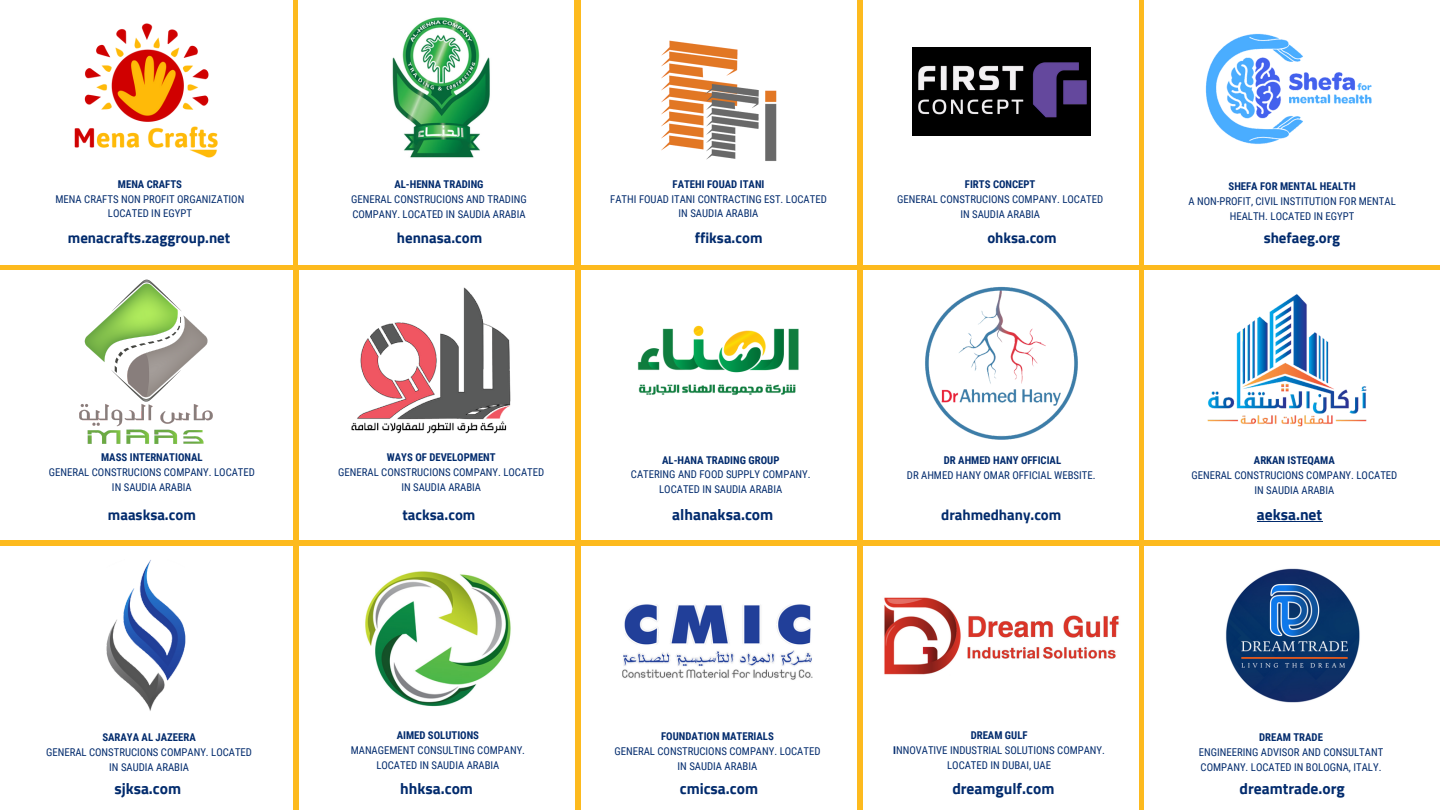
<style>
.page{position:relative;width:1440px;height:810px;background:#fdba1e}
.page>*{position:absolute;margin:0;border:0;box-sizing:border-box;transform-origin:0 0}
.t1{font:700 15.6px "Cairo";color:#022b6d}
.t2{font:700 15.5px "Cairo";color:#022b6d}
.t3{font:700 14.9px "Cairo";color:#022b6d}
.t4{font:10.7px/15px "Roboto Condensed";color:#022b6d;text-align:center}
.t5{font:700 10.7px "Roboto Condensed";color:#022b6d}
.s1{font-weight:700}
</style>
<div class="page">
<div style="left:1144px;top:0;width:296px;height:264px;background:#fff"></div>
<div style="left:1144px;top:270px;width:296px;height:270px;background:#fff"></div>
<div style="left:863px;top:0;width:275px;height:264px;background:#fff"></div>
<div style="left:912px;top:47px;width:179px;height:88px;background:#000"></div>
<div style="left:863px;top:270px;width:276px;height:270px;background:#fff"></div>
<div style="left:581px;top:0;width:275px;height:264px;background:#fff"></div>
<div style="left:581px;top:270px;width:276px;height:270px;background:#fff"></div>
<div style="left:299px;top:0;width:275px;height:264px;background:#fff"></div>
<div style="left:299px;top:270px;width:275px;height:270px;background:#fff"></div>
<div style="left:0;top:0;width:292px;height:264px;background:#fff"></div>
<div style="left:0;top:270px;width:292px;height:270px;background:#fff"></div>
<img style="left:74px;top:23px;width:144px;height:135px">
<img style="left:661px;top:40px;width:116px;height:121px">
<img style="left:918px;top:62px;width:168px;height:55px">
<img style="left:1205px;top:33px;width:167px;height:111px">
<img style="left:79px;top:279px;width:134px;height:165px">
<img style="left:351px;top:287px;width:160px;height:147px">
<img style="left:637px;top:325px;width:162px;height:70px">
<img style="left:925px;top:286px;width:153px;height:154px">
<img style="left:1207px;top:294px;width:160px;height:133px">
<div style="left:0;top:546px;width:292px;height:264px;background:#fff"></div>
<div style="left:1144px;top:546px;width:296px;height:264px;background:#fff"></div>
<div style="left:863px;top:546px;width:276px;height:264px;background:#fff"></div>
<div style="left:581px;top:546px;width:276px;height:264px;background:#fff"></div>
<div style="left:299px;top:546px;width:275px;height:264px;background:#fff"></div>
<img style="left:106px;top:560px;width:80px;height:151px">
<img style="left:392px;top:17px;width:98px;height:141px">
<img style="left:365px;top:571px;width:146px;height:136px">
<img style="left:622px;top:604px;width:191px;height:76px">
<img style="left:884px;top:597px;width:235px;height:78px">
<img style="left:1225px;top:568px;width:135px;height:135px">
<hr style="left:1257px;top:521px;width:65px;height:1px;background:#022b6d">
<p class="t5" style="left:118px;top:178px;width:66px">MENA CRAFTS</p>
<p class="t4" style="left:56px;top:192px;width:190px;line-height:14.6px">MENA CRAFTS NON PROFIT ORGANIZATION<br>LOCATED IN EGYPT</p>
<p class="t5" style="left:394px;top:178px;width:91px">AL-HENNA TRADING</p>
<p class="t4" style="left:351px;top:191px;width:177px;text-align:left">GENERAL CONSTRUCIONS AND TRADING<br>COMPANY. LOCATED IN SAUDIA ARABIA</p>
<p class="t5" style="left:673px;top:178px;width:93px">FATEHI FOUAD ITANI</p>
<p class="t4" style="left:610px;top:192px;width:218px;line-height:14.6px">FATHI FOUAD ITANI CONTRACTING EST. LOCATED<br>IN SAUDIA ARABIA</p>
<p class="t5" style="left:965px;top:178px;width:72px">FIRTS CONCEPT</p>
<p class="t4" style="left:897px;top:192px;width:207px">GENERAL CONSTRUCIONS COMPANY. LOCATED<br>IN SAUDIA ARABIA</p>
<p class="t5" style="left:1229px;top:180px;width:129px">SHEFA FOR MENTAL HEALTH</p>
<p class="t4" style="left:1189px;top:194px;width:209px">A NON-PROFIT, CIVIL INSTITUTION FOR MENTAL<br>HEALTH. LOCATED IN EGYPT</p>
<p class="t3" style="left:68px;top:229px;width:164px">menacrafts.zaggroup.net</p>
<p class="t3" style="left:397px;top:229px;width:87px">hennasa.com</p>
<p class="t3" style="left:695px;top:229px;width:69px">ffiksa.com</p>
<p class="t3" style="left:987px;top:229px;width:71px">ohksa.com</p>
<p class="t3" style="left:1264px;top:229px;width:78px">shefaeg.org</p>
<p class="t5" style="left:101px;top:451px;width:103px">MASS INTERNATIONAL</p>
<p class="t4" style="left:49px;top:465px;width:208px;line-height:14.6px">GENERAL CONSTRUCIONS COMPANY. LOCATED<br>IN SAUDIA ARABIA</p>
<p class="t5" style="left:387px;top:451px;width:110px">WAYS OF DEVELOPMENT</p>
<p class="t4" style="left:338px;top:465px;width:207px">GENERAL CONSTRUCIONS COMPANY. LOCATED<br>IN SAUDIA ARABIA</p>
<p class="t5" style="left:662px;top:454px;width:119px">AL-HANA TRADING GROUP</p>
<p class="t4" style="left:631px;top:467px;width:181px;line-height:14.6px">CATERING AND FOOD SUPPLY COMPANY.<br>LOCATED IN SAUDIA ARABIA</p>
<p class="t5" style="left:944px;top:454px;width:119px">DR AHMED HANY OFFICIAL</p>
<p class="t4" style="left:907px;top:467px;width:190px">DR AHMED HANY OMAR OFFICIAL WEBSITE.</p>
<p class="t5" style="left:1254px;top:454px;width:82px">ARKAN ISTEQAMA</p>
<p class="t4" style="left:1191px;top:467px;width:207px">GENERAL CONSTRUCIONS COMPANY. LOCATED<br>IN SAUDIA ARABIA</p>
<p class="t3" style="left:108px;top:506px;width:89px">maasksa.com</p>
<p class="t3" style="left:403px;top:506px;width:74px">tacksa.com</p>
<p class="t1" style="left:672px;top:506px;width:103px">alhanaksa.com</p>
<p class="t1" style="left:1257px;top:506px;width:67px">aeksa.net</p>
<p class="t3" style="left:941px;top:506px;width:122px">drahmedhany.com</p>
<p class="t5" style="left:102px;top:732px;width:95px">SARAYA AL JAZEERA</p>
<p class="t4" style="left:46px;top:745px;width:207px">GENERAL CONSTRUCIONS COMPANY. LOCATED<br>IN SAUDIA ARABIA</p>
<p class="t5" style="left:397px;top:729px;width:84px">AIMED SOLUTIONS</p>
<p class="t4" style="left:351px;top:743px;width:176px;line-height:14.6px">MANAGEMENT CONSULTING COMPANY.<br>LOCATED IN SAUDIA ARABIA</p>
<p class="t5" style="left:661px;top:731px;width:114px">FOUNDATION MATERIALS</p>
<p class="t4" style="left:614px;top:744px;width:207px">GENERAL CONSTRUCIONS COMPANY. LOCATED<br>IN SAUDIA ARABIA</p>
<p class="t5" style="left:971px;top:729px;width:58px">DREAM GULF</p>
<p class="t4" style="left:893px;top:743px;width:213px"><span class="s1">I</span>NNOVATIVE INDUSTRIAL SOLUTIONS COMPANY.<br>LOCATED IN DUBAI, UAE</p>
<p class="t5" style="left:1259px;top:732px;width:65px">DREAM TRADE</p>
<p class="t4" style="left:1199px;top:745px;width:186px;text-align:left">ENGINEERING ADVISOR AND CONSULTANT<br>COMPANY. LOCATED IN BOLOGNA, ITALY.</p>
<p class="t2" style="left:114px;top:780px;width:68px">sjksa.com</p>
<p class="t1" style="left:400px;top:779px;width:74px">hhksa.com</p>
<p class="t2" style="left:680px;top:780px;width:80px">cmicsa.com</p>
<p class="t2" style="left:952px;top:780px;width:104px">dreamgulf.com</p>
<p class="t1" style="left:1240px;top:779px;width:107px">dreamtrade.org</p>
</div>
